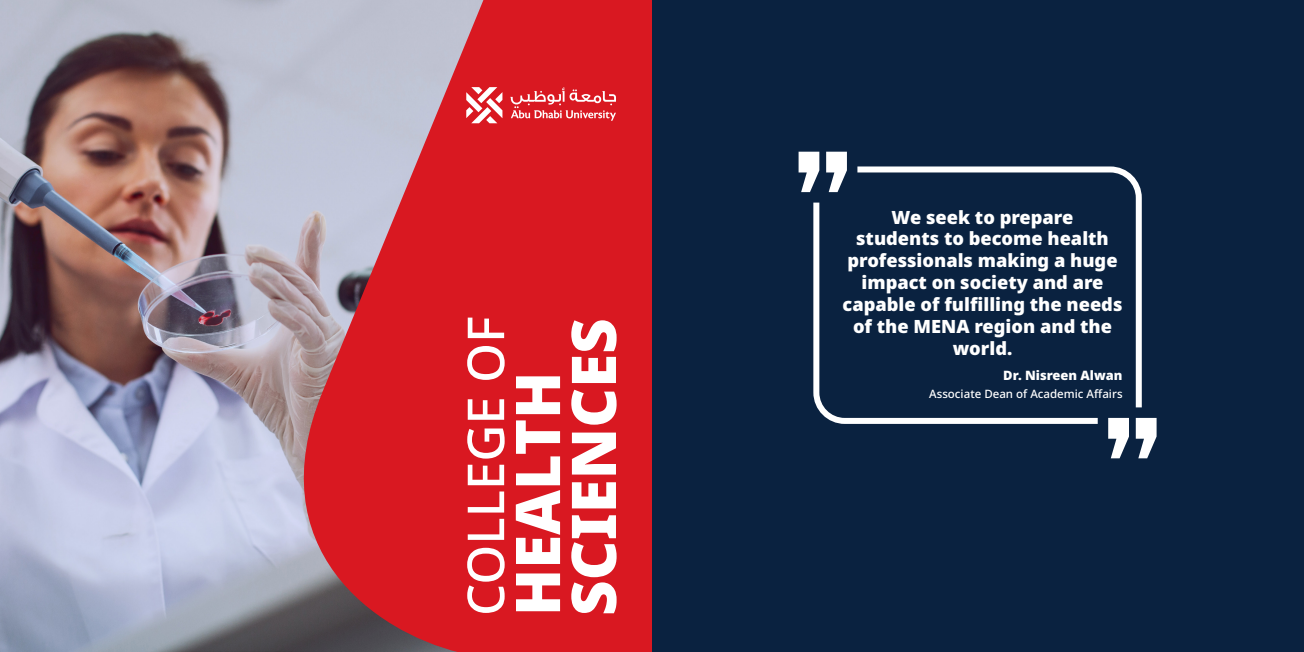
<style>
.page{position:relative;width:1304px;height:652px;background:#fff}
.page>*{position:absolute;margin:0;border:0;box-sizing:border-box;transform-origin:0 0}
.t1{font:900 61.7px/55.9px "Noto Sans";color:#fff}
.t2{font:500 51px "Noto Sans";color:#fff}
.t3{font:900 18.2px/21.9px "Noto Sans";color:#fff;text-align:center}
.t4{font:900 12.9px "Noto Sans";color:#fff}
.t5{font:500 11.5px "Noto Sans";color:#fff}
</style>
<div class="page">
<img style="left:0;top:0;width:258px;height:652px">
<svg style="left:258px;top:0;width:394px;height:652px;background:#cc4550"></svg>
<div style="left:652px;top:0;width:652px;height:652px;background:#0a2240"></div>
<svg style="left:466px;top:87px;width:36px;height:36px"></svg>
<svg style="left:510px;top:88px;width:106px;height:33px;background:#e14950"></svg>
<svg style="left:799px;top:152px;width:20px;height:40px"></svg>
<svg style="left:826px;top:152px;width:21px;height:40px"></svg>
<svg style="left:1108px;top:418px;width:21px;height:40px"></svg>
<svg style="left:1136px;top:418px;width:21px;height:40px"></svg>
<svg style="left:857px;top:166px;width:285px;height:241px"></svg>
<svg style="left:813px;top:203px;width:285px;height:221px"></svg>
<h2 class="t2" style="left:450px;top:616px;width:301px;rotate:-90deg">COLLEGE OF</h2>
<h1 class="t1" style="left:510px;top:616px;width:299px;rotate:-90deg">HEALTH<br>SCIENCES</h1>
<p class="t3" style="left:843px;top:206px;width:281px">We seek to prepare<br>students to become health professionals making a huge impact on society and are capable of fulfilling the needs of the MENA region and the world.</p>
<p class="t4" style="left:1003px;top:365px;width:121px">Dr. Nisreen Alwan</p>
<p class="t5" style="left:929px;top:386px;width:195px">Associate Dean of Academic Affairs</p>
</div>
